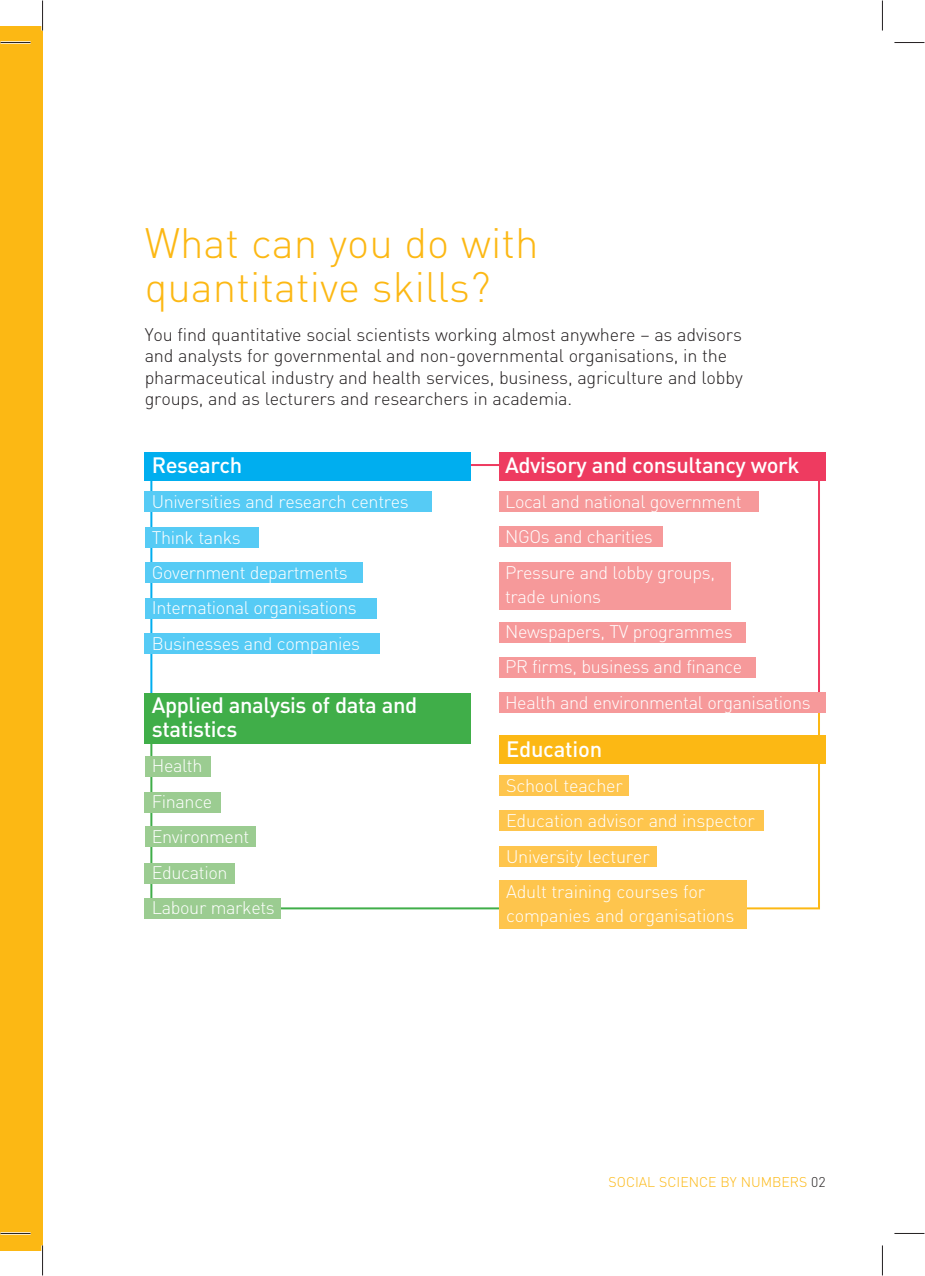
<style>
.page{position:relative;width:925px;height:1276px;background:#fff}
.page>*{position:absolute;margin:0;border:0;box-sizing:border-box;transform-origin:0 0}
.t1{font:300 42px/44px "DIN";color:#fcb814}
.t2{font:500 22px/24px "DIN";letter-spacing:-.02em;color:#fff}
.t3{font:300 18px/35.4px "DIN";letter-spacing:-.02em;color:#fff}
.t4{font:300 18px/21.6px "DIN";letter-spacing:-.01em;color:#231f20}
.t5{font:300 14px "DIN";color:#fcb814}
.s1{color:#231f20}
</style>
<div class="page">
<hr style="left:469px;top:464px;width:349px;height:2px;background:#ee3b60">
<svg style="left:149px;top:481px;width:283px;height:212px"></svg>
<svg style="left:149px;top:743px;width:357px;height:167px"></svg>
<svg style="left:746px;top:713px;width:74px;height:197px"></svg>
<hr style="left:817px;top:464px;width:2px;height:238px;background:#ee3b60">
<div style="left:145px;top:452px;width:326px;height:29px;background:#00aeef"></div>
<div style="left:145px;top:693px;width:326px;height:50px;background:#40ae49"></div>
<div style="left:499px;top:735px;width:326px;height:29px;background:#fcb814"></div>
<div style="left:499px;top:452px;width:326px;height:29px;background:#ee3b60"></div>
<div style="left:145px;top:492px;width:286px;height:20px;background:#56cbf5"></div>
<div style="left:499px;top:775px;width:129px;height:21px;background:#fec54d"></div>
<div style="left:499px;top:492px;width:260px;height:20px;background:#f6999a"></div>
<div style="left:145px;top:527px;width:113px;height:20px;background:#56cbf5"></div>
<div style="left:145px;top:756px;width:65px;height:20px;background:#9bcc91"></div>
<div style="left:499px;top:810px;width:264px;height:21px;background:#fec54d"></div>
<div style="left:499px;top:526px;width:163px;height:21px;background:#f6999a"></div>
<div style="left:145px;top:562px;width:217px;height:21px;background:#56cbf5"></div>
<div style="left:145px;top:792px;width:76px;height:20px;background:#9bcc91"></div>
<div style="left:499px;top:847px;width:157px;height:20px;background:#fec54d"></div>
<div style="left:499px;top:562px;width:232px;height:47px;background:#f6999a"></div>
<div style="left:145px;top:598px;width:231px;height:20px;background:#56cbf5"></div>
<div style="left:145px;top:826px;width:110px;height:21px;background:#9bcc91"></div>
<div style="left:499px;top:880px;width:247px;height:49px;background:#fec54d"></div>
<div style="left:499px;top:622px;width:247px;height:20px;background:#f6999a"></div>
<div style="left:145px;top:634px;width:235px;height:20px;background:#56cbf5"></div>
<div style="left:145px;top:863px;width:90px;height:20px;background:#9bcc91"></div>
<div style="left:145px;top:898px;width:136px;height:20px;background:#9bcc91"></div>
<div style="left:499px;top:657px;width:256px;height:20px;background:#f6999a"></div>
<div style="left:499px;top:692px;width:326px;height:21px;background:#f6999a"></div>
<div style="left:0;top:26px;width:43px;height:1224px;background:#fcb814"></div>
<hr style="left:1px;top:41px;width:30px;height:3px;background:#fff">
<hr style="left:1px;top:1232px;width:30px;height:2px;background:#fff">
<hr style="left:41px;top:1px;width:3px;height:30px;background:#fff">
<hr style="left:41px;top:1245px;width:3px;height:30px;background:#fff">
<hr style="left:1px;top:42px;width:30px;height:1px;background:#231f20">
<hr style="left:894px;top:42px;width:30px;height:1px;background:#231f20">
<hr style="left:1px;top:1233px;width:30px;height:1px;background:#231f20">
<hr style="left:894px;top:1233px;width:30px;height:1px;background:#231f20">
<hr style="left:42px;top:1px;width:1px;height:30px;background:#231f20">
<hr style="left:42px;top:1245px;width:1px;height:30px;background:#231f20">
<hr style="left:881px;top:1px;width:1px;height:30px;background:#231f20">
<hr style="left:881px;top:1245px;width:1px;height:30px;background:#231f20">
<h1 class="t1" style="left:145px;top:226px;width:395px">What can you do with quantitative skills?</h1>
<p class="t4" style="left:145px;top:325px;width:599px">You find quantitative social scientists working almost anywhere – as advisors and analysts for governmental and non-governmental organisations, in the pharmaceutical industry and health services, business, agriculture and lobby groups, and as lecturers and researchers in academia.</p>
<p class="t2" style="left:152px;top:455px;width:92px">Research</p>
<p class="t3" style="left:152px;top:486px;width:258px">Universities and research centres<br>Think tanks<br>Government departments<br>International organisations<br>Businesses and companies</p>
<p class="t2" style="left:152px;top:695px;width:267px">Applied analysis of data and statistics</p>
<p class="t3" style="left:152px;top:750px;width:124px">Health<br>Finance<br>Environment<br>Education<br>Labour markets</p>
<p class="t2" style="left:505px;top:455px;width:296px">Advisory and consultancy work</p>
<p class="t3" style="left:505px;top:486px;width:238px">Local and national government<br>NGOs and charities<br>Pressure and lobby groups,</p>
<p class="t3" style="left:505px;top:580px;width:307px">trade unions<br>Newspapers, TV programmes<br>PR firms, business and finance<br>Health and environmental organisations</p>
<p class="t2" style="left:506px;top:739px;width:98px">Education</p>
<p class="t3" style="left:506px;top:770px;width:250px">School teacher<br>Education advisor and inspector<br>University lecturer<br>Adult training courses for</p>
<p class="t3" style="left:506px;top:900px;width:230px">companies and organisations</p>
<p class="t5" style="left:608px;top:1177px;width:218px">SOCIAL SCIENCE BY NUMBERS <span class="s1">02</span></p>
</div>
